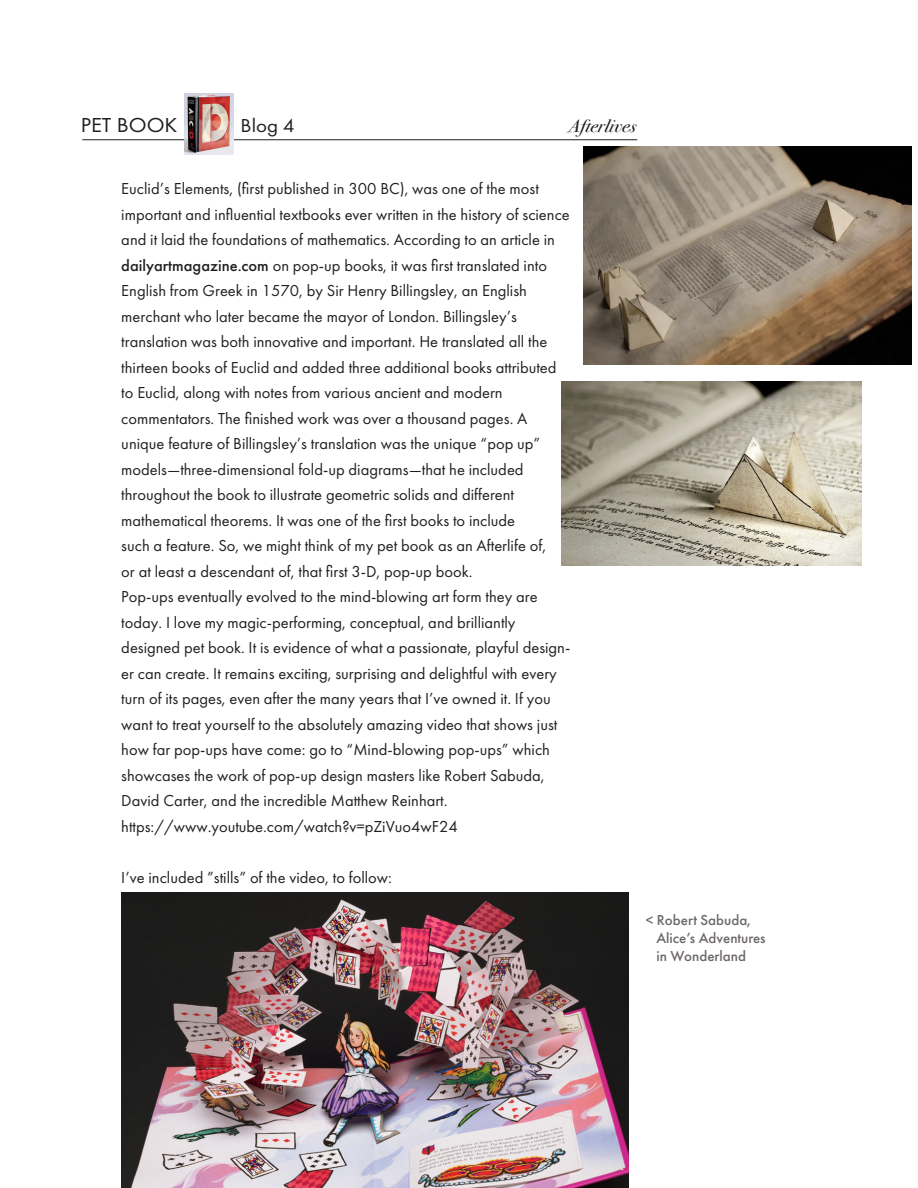
<style>
.page{position:relative;width:918px;height:1188px;background:#fff}
.page>*{position:absolute;margin:0;border:0;box-sizing:border-box;transform-origin:0 0}
.t1{font:21px "Futura PT";color:#231f20;scale:1.07 1}
.t2{font:19.5px "Futura PT";color:#231f20;scale:1.07 1}
.t3{font:italic 18px "Bodoni Svty Two ITCTT";color:#231f20;scale:1.07 1}
.t4{font:16.5px/25.5px "Futura PT";color:#231f20}
.t5{font:500 15px/18px "Futura PT";color:#6c6768}
.s1{font-weight:500}
</style>
<div class="page">
<hr style="left:82px;top:140px;width:555px;height:1px;background:#231f20">
<img style="left:185px;top:94px;width:49px;height:61px">
<img style="left:584px;top:146px;width:328px;height:219px">
<img style="left:562px;top:382px;width:300px;height:183px">
<img style="left:122px;top:892px;width:506px;height:296px">
<p class="t1" style="left:81px;top:112px;width:92px">PET BOOK</p>
<p class="t2" style="left:241px;top:114px;width:52px">Blog 4</p>
<p class="t3" style="left:568px;top:110px;width:65px">Afterlives</p>
<p class="t4" style="left:121px;top:176px;width:451px">Euclid’s Elements, (first published in 300 BC), was one of the most important and influential textbooks ever written in the history of science and it laid the foundations of mathematics. According to an article in <span class="s1">dailyartmagazine.com</span> on pop-up books, it was first translated into English from Greek in 1570, by Sir Henry Billingsley, an English merchant who later became the mayor of London. Billingsley’s translation was both innovative and important. He translated all the thirteen books of Euclid and added three additional books attributed to Euclid, along with notes from various ancient and modern commentators. The finished work was over a thousand pages. A unique feature of Billingsley’s translation was the unique “pop up” models—three-dimensional fold-up diagrams—that he included throughout the book to illustrate geometric solids and different mathematical theorems. It was one of the first books to include<br>such a feature. So, we might think of my pet book as an Afterlife of,<br>or at least a descendant of, that first 3-D, pop-up book.<br>Pop-ups eventually evolved to the mind-blowing art form they are today. I love my magic-performing, conceptual, and brilliantly designed pet book. It is evidence of what a passionate, playful design&shy;er can create. It remains exciting, surprising and delightful with every turn of its pages, even after the many years that I’ve owned it. If you want to treat yourself to the absolutely amazing video that shows just how far pop-ups have come: go to “Mind-blowing pop-ups” which showcases the work of pop-up design masters like Robert Sabuda, David Carter, and the incredible Matthew Reinhart. https://www.youtube.com/watch?v=pZiVuo4wF24</p>
<p class="t4" style="left:121px;top:864px;width:272px">I’ve included ”stills” of the video, to follow:</p>
<p class="t5" style="left:656px;top:911px;width:111px;text-indent:-10px">&lt; Robert Sabuda,<br>Alice’s Adventures in Wonderland</p>
</div>
